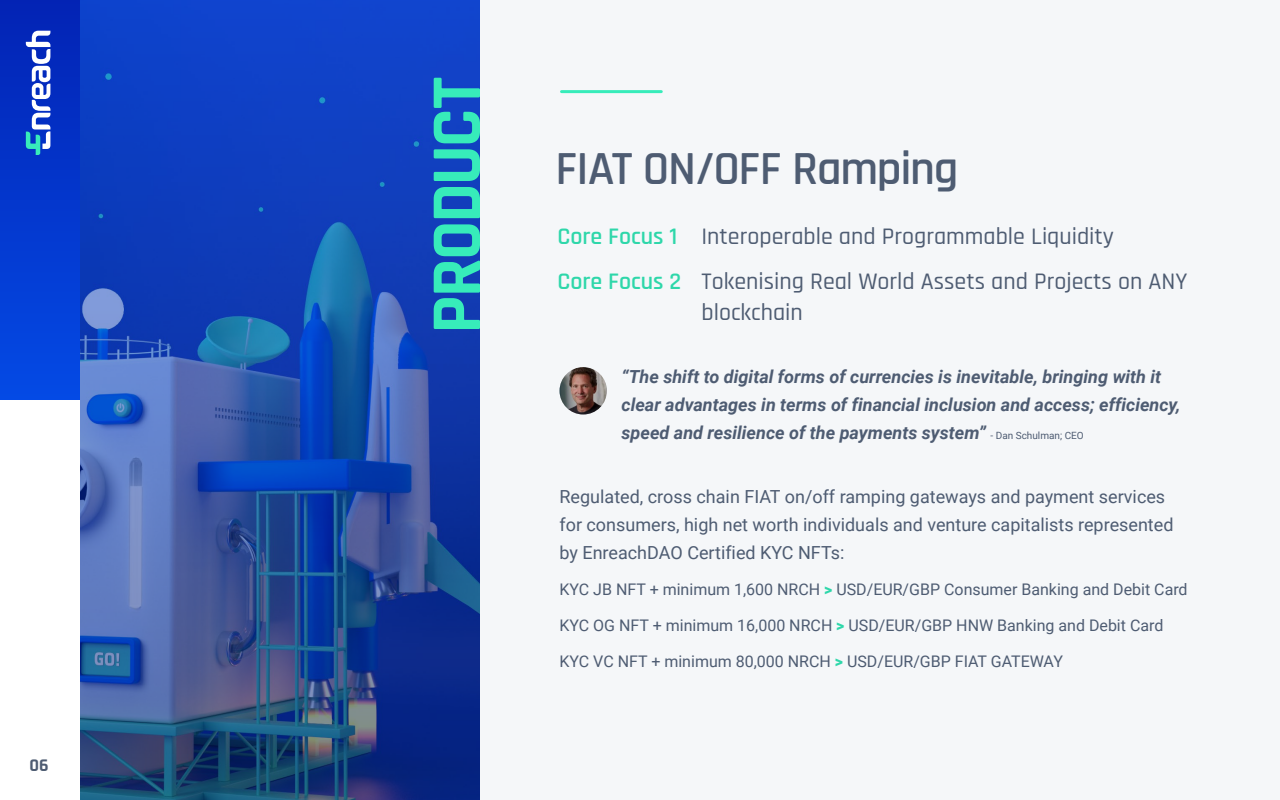
<style>
.page{position:relative;width:1280px;height:800px;background:#fff}
.page>*{position:absolute;margin:0;border:0;box-sizing:border-box;transform-origin:0 0}
.t1{font:700 72px "Rajdhani";letter-spacing:-.03em;color:#37ecba}
.t2{font:600 48px "Rajdhani";letter-spacing:-.025em;color:#4e5c72}
.t3{font:500 24px/45px "Rajdhani";color:#4e5c72}
.t4{font:italic 700 18px/28px "Roboto";color:#4e5c72}
.t5{font:18px/28px "Roboto";color:#4e5c72}
.t6{font:700 18px "Rajdhani";color:#4e5c72}
.t7{font:16px "Roboto";color:#4e5c72}
.s1{font-weight:600;color:#2ed7aa}
.s2{font-weight:400;font-style:normal;font-size:10px}
.s3{font-weight:900;color:#2ed7aa}
</style>
<div class="page">
<div style="left:0;top:0;width:80px;height:400px;background:linear-gradient(to bottom,#0525b5,#0449e5)"></div>
<div style="left:80px;top:0;width:1200px;height:800px;background:#f5f7f9"></div>
<svg style="left:26px;top:31px;width:24px;height:124px"></svg>
<hr style="left:562px;top:90px;width:99px;height:3px;background:#37ecba">
<svg style="left:560px;top:367px;width:47px;height:48px"></svg>
<svg style="left:80px;top:0;width:400px;height:800px;background:#244dae"></svg>
<p class="t6" style="left:29px;top:755px;width:21px">06</p>
<h1 class="t1" style="left:413px;top:334px;width:258px;rotate:-90deg">PRODUCT</h1>
<h2 class="t2" style="left:556px;top:141px;width:405px">FIAT ON/OFF Ramping</h2>
<h3 class="t3" style="left:558px;top:215px;width:631px"><span class="s1">Core Focus 1</span> Interoperable and Programmable Liquidity<br><span class="s1">Core Focus 2</span> Tokenising Real World Assets and Projects on ANY</h3>
<h3 class="t3" style="left:702px;top:291px;width:103px">blockchain</h3>
<p class="t4" style="left:622px;top:362px;width:560px">“The shift to digital forms of currencies is inevitable, bringing with it clear advantages in terms of financial inclusion and access; efficiency, speed and resilience of the payments system” <span class="s2">- Dan Schulman; CEO</span></p>
<p class="t5" style="left:560px;top:482px;width:616px">Regulated, cross chain FIAT on/off ramping gateways and payment services for consumers, high net worth individuals and venture capitalists represented by EnreachDAO Certified KYC NFTs:</p>
<p class="t7" style="left:560px;top:578px;width:630px">KYC JB NFT + minimum 1,600 NRCH <span class="s3">&gt;</span> USD/EUR/GBP Consumer Banking and Debit Card</p>
<p class="t7" style="left:560px;top:614px;width:605px">KYC OG NFT + minimum 16,000 NRCH <span class="s3">&gt;</span> USD/EUR/GBP HNW Banking and Debit Card</p>
<p class="t7" style="left:560px;top:650px;width:505px">KYC VC NFT + minimum 80,000 NRCH <span class="s3">&gt;</span> USD/EUR/GBP FIAT GATEWAY</p>
</div>
